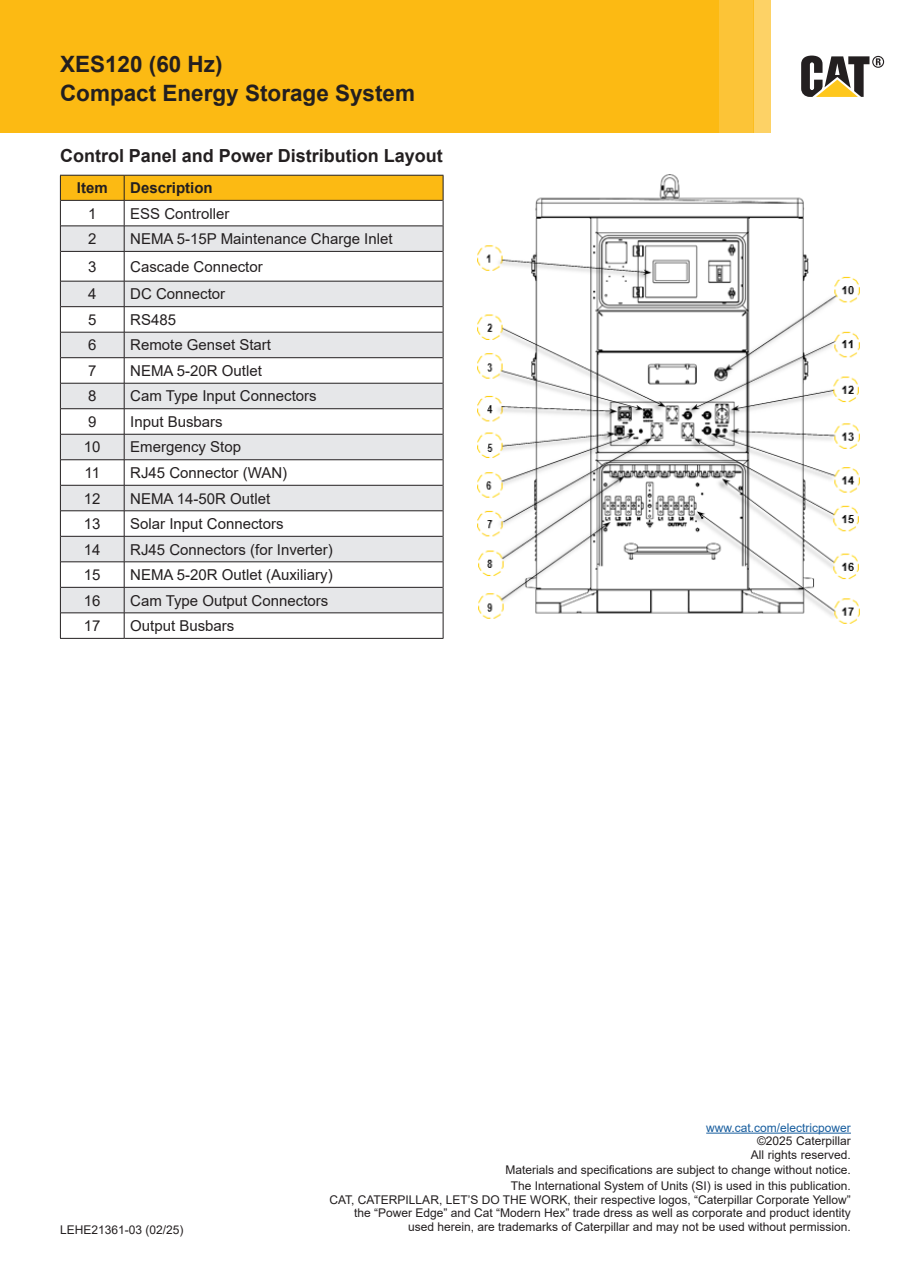
<style>
.page{position:relative;width:911px;height:1281px;background:#fff}
.page>*{position:absolute;margin:0;border:0;box-sizing:border-box;transform-origin:0 0}
.t1{font:700 22.5px/28.5px "Arial";color:#231f20}
.t2{font:700 18px "Arial";color:#231f20}
.t3{font:15px "Arial";color:#231f20}
.t4{font:700 15px "Arial";color:#231f20}
.t5{font:12px/13.5px "Arial";color:#231f20;text-align:right}
.t6{font:12px "Arial";color:#175d9e}
</style>
<div class="page">
<div style="left:0;top:0;width:719px;height:132px;background:#fcba13"></div>
<div style="left:719px;top:0;width:34px;height:132px;background:#fcc437"></div>
<div style="left:753px;top:0;width:17px;height:132px;background:#fdd266"></div>
<svg style="left:801px;top:56px;width:83px;height:41px"></svg>
<svg style="left:60px;top:175px;width:384px;height:463px"></svg>
<hr style="left:60px;top:638px;width:64px;height:1px;background:#231f20">
<hr style="left:124px;top:638px;width:319px;height:1px;background:#231f20">
<hr style="left:706px;top:1133px;width:145px;height:1px;background:#175d9e">
<img style="left:477px;top:174px;width:383px;height:450px">
<h1 class="t1" style="left:60px;top:50px;width:357px">XES120 (60 Hz)<br>Compact Energy Storage System</h1>
<p class="t2" style="left:60px;top:143px;width:384px">Control Panel and Power Distribution Layout</p>
<p class="t4" style="left:77px;top:177px;width:32px">Item</p>
<p class="t4" style="left:130px;top:177px;width:84px">Description</p>
<p class="t3" style="left:88px;top:203px;width:10px">1</p>
<p class="t3" style="left:130px;top:203px;width:101px">ESS Controller</p>
<p class="t3" style="left:88px;top:228px;width:10px">2</p>
<p class="t3" style="left:130px;top:228px;width:264px">NEMA 5-15P Maintenance Charge Inlet</p>
<p class="t3" style="left:88px;top:256px;width:10px">3</p>
<p class="t3" style="left:130px;top:256px;width:134px">Cascade Connector</p>
<p class="t3" style="left:88px;top:284px;width:10px">4</p>
<p class="t3" style="left:130px;top:284px;width:97px">DC Connector</p>
<p class="t3" style="left:88px;top:309px;width:10px">5</p>
<p class="t3" style="left:130px;top:309px;width:47px">RS485</p>
<p class="t3" style="left:88px;top:335px;width:10px">6</p>
<p class="t3" style="left:130px;top:335px;width:142px">Remote Genset Start</p>
<p class="t3" style="left:88px;top:360px;width:10px">7</p>
<p class="t3" style="left:130px;top:360px;width:133px">NEMA 5-20R Outlet</p>
<p class="t3" style="left:88px;top:386px;width:10px">8</p>
<p class="t3" style="left:130px;top:386px;width:188px">Cam Type Input Connectors</p>
<p class="t3" style="left:88px;top:411px;width:10px">9</p>
<p class="t3" style="left:130px;top:411px;width:94px">Input Busbars</p>
<p class="t3" style="left:84px;top:437px;width:18px">10</p>
<p class="t3" style="left:130px;top:437px;width:112px">Emergency Stop</p>
<p class="t3" style="left:85px;top:462px;width:17px">11</p>
<p class="t3" style="left:130px;top:462px;width:158px">RJ45 Connector (WAN)</p>
<p class="t3" style="left:84px;top:488px;width:18px">12</p>
<p class="t3" style="left:130px;top:488px;width:142px">NEMA 14-50R Outlet</p>
<p class="t3" style="left:84px;top:513px;width:18px">13</p>
<p class="t3" style="left:130px;top:513px;width:155px">Solar Input Connectors</p>
<p class="t3" style="left:84px;top:539px;width:18px">14</p>
<p class="t3" style="left:130px;top:539px;width:204px">RJ45 Connectors (for Inverter)</p>
<p class="t3" style="left:84px;top:564px;width:18px">15</p>
<p class="t3" style="left:130px;top:564px;width:204px">NEMA 5-20R Outlet (Auxiliary)</p>
<p class="t3" style="left:84px;top:590px;width:18px">16</p>
<p class="t3" style="left:130px;top:590px;width:200px">Cam Type Output Connectors</p>
<p class="t3" style="left:84px;top:615px;width:18px">17</p>
<p class="t3" style="left:130px;top:615px;width:106px">Output Busbars</p>
<p class="t5" style="left:60px;top:1223px;width:125px">LEHE21361-03 (02/25)</p>
<p class="t6" style="left:706px;top:1119px;width:146px">www.cat.com/electricpower</p>
<p class="t5" style="left:757px;top:1134px;width:95px">©2025 Caterpillar</p>
<p class="t5" style="left:751px;top:1148px;width:102px">All rights reserved.</p>
<p class="t5" style="left:505px;top:1163px;width:347px">Materials and specifications are subject to change without notice.</p>
<p class="t5" style="left:329px;top:1179px;width:523px">The International System of Units (SI) is used in this publication.<br>CAT, CATERPILLAR, LET’S DO THE WORK, their respective logos, “Caterpillar Corporate Yellow” the “Power Edge” and Cat “Modern Hex” trade dress as well as corporate and product identity used herein, are trademarks of Caterpillar and may not be used without permission.</p>
</div>
